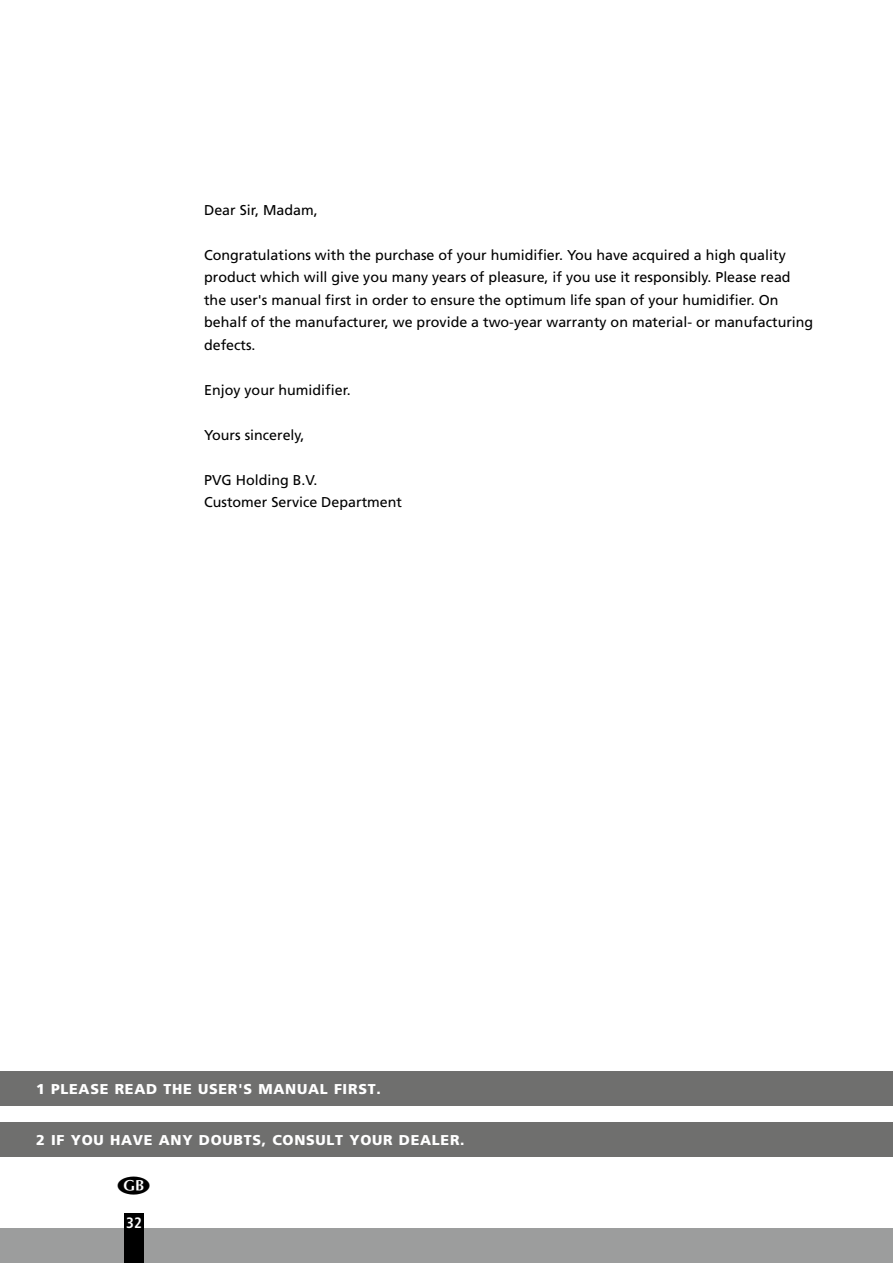
<style>
.page{position:relative;width:893px;height:1263px;background:#fff}
.page>*{position:absolute;margin:0;border:0;box-sizing:border-box;transform-origin:0 0}
.t1{font:700 condensed 15px "Frutiger LT Std";color:#fff}
.t2{font:14.25px/22.5px "Frutiger LT Std";color:#000}
.t3{font:900 14.25px "Frutiger LT Std";letter-spacing:.05em;color:#fff}
</style>
<div class="page">
<div style="left:0;top:1071px;width:893px;height:35px;background:#6f6f6e"></div>
<div style="left:0;top:1123px;width:893px;height:34px;background:#6f6f6e"></div>
<div style="left:0;top:1229px;width:893px;height:34px;background:#9c9d9d"></div>
<div style="left:124px;top:1213px;width:20px;height:50px;background:#000"></div>
<p class="t2" style="left:204px;top:199px;width:115px">Dear Sir, Madam,</p>
<p class="t2" style="left:204px;top:244px;width:611px">Congratulations with the purchase of your humidifier. You have acquired a high quality product which will give you many years of pleasure, if you use it responsibly. Please read the user's manual first in order to ensure the optimum life span of your humidifier. On behalf of the manufacturer, we provide a two-year warranty on material- or manufacturing defects.</p>
<p class="t2" style="left:204px;top:379px;width:148px">Enjoy your humidifier.</p>
<p class="t2" style="left:204px;top:424px;width:102px">Yours sincerely,</p>
<p class="t2" style="left:204px;top:469px;width:199px">PVG Holding B.V.<br>Customer Service Department</p>
<p class="t3" style="left:36px;top:1080px;width:346px">1 PLEASE READ THE USER'S MANUAL FIRST.</p>
<p class="t3" style="left:36px;top:1131px;width:430px">2 IF YOU HAVE ANY DOUBTS, CONSULT YOUR DEALER.</p>
<p class="t1" style="left:126px;top:1214px;width:17px">32</p>
</div>
